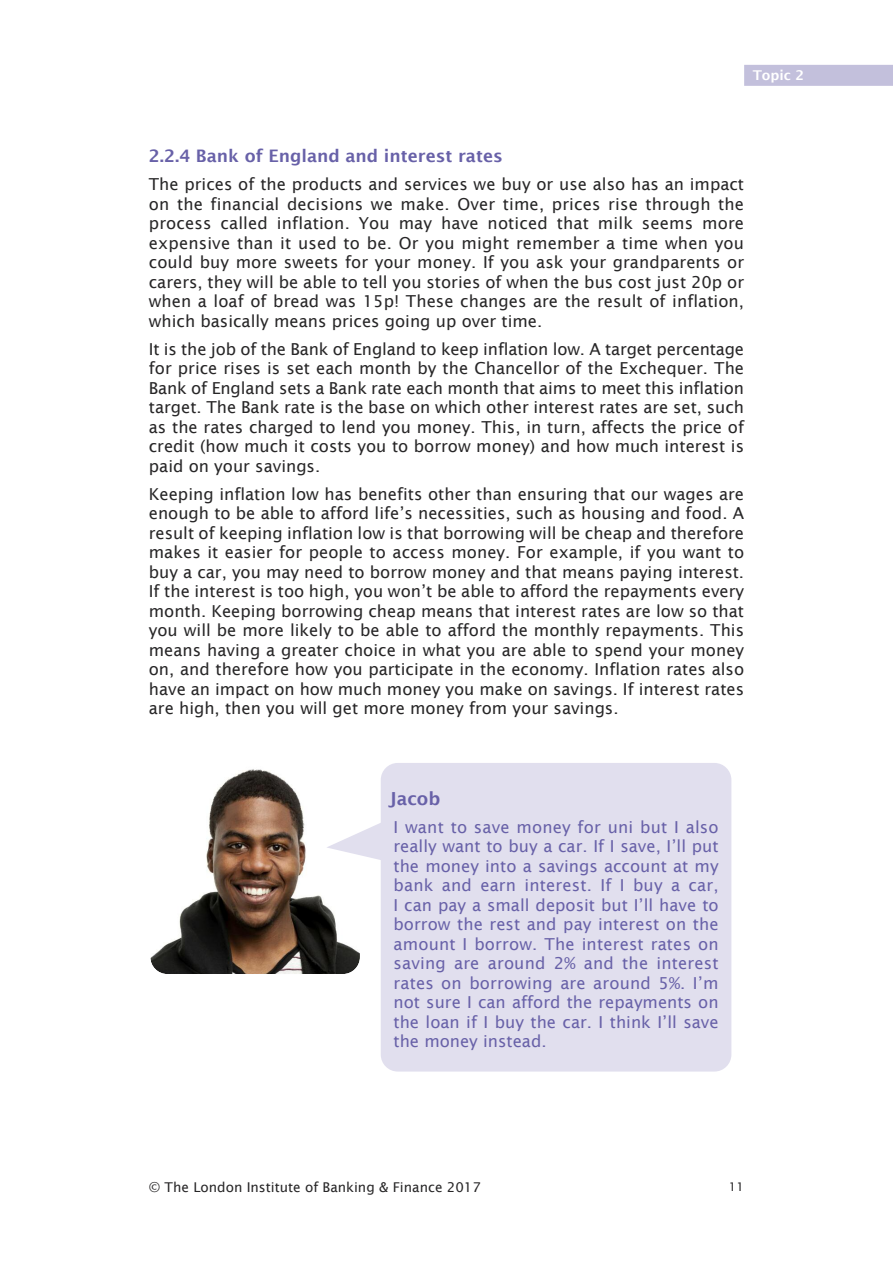
<style>
.page{position:relative;width:893px;height:1263px;background:#fff}
.page>*{position:absolute;margin:0;border:0;box-sizing:border-box;transform-origin:0 0}
.t1{font:600 18px "Lucida Sans";color:#6861a8}
.t2{font:600 17.25px "Lucida Sans";color:#6861a8}
.t3{font:16.5px/19.5px "Lucida Sans";color:#272627;text-align:justify}
.t4{font:16.5px/19.5px "Lucida Sans";color:#6861a8;text-align:justify}
.t5{font:13.5px "Lucida Sans";color:#272627}
.t6{font:600 13.5px "Lucida Sans";color:#fff}
.t7{font:12px "Lucida Sans";color:#272627}
</style>
<div class="page">
<div style="left:744px;top:65px;width:149px;height:21px;background:#c3c0dc"></div>
<div style="left:381px;top:763px;width:350px;height:308px;background:#e1dfee;border-radius:17px"></div>
<svg style="left:150px;top:769px;width:235px;height:205px"></svg>
<p class="t6" style="left:753px;top:67px;width:53px">Topic 2</p>
<p class="t2" style="left:149px;top:145px;width:356px">2.2.4 Bank of England and interest rates</p>
<p class="t3" style="left:149px;top:174px;width:597px">The prices of the products and services we buy or use also has an impact on the financial decisions we make. Over time, prices rise through the process called inflation. You may have noticed that milk seems more expensive than it used to be. Or you might remember a time when you could buy more sweets for your money. If you ask your grandparents or carers, they will be able to tell you stories of when the bus cost just 20p or when a loaf of bread was 15p! These changes are the result of inflation, which basically means prices going up over time.</p>
<p class="t3" style="left:149px;top:339px;width:597px">It is the job of the Bank of England to keep inflation low. A target percentage for price rises is set each month by the Chancellor of the Exchequer. The Bank of England sets a Bank rate each month that aims to meet this inflation target. The Bank rate is the base on which other interest rates are set, such as the rates charged to lend you money. This, in turn, affects the price of credit (how much it costs you to borrow money) and how much interest is paid on your savings.</p>
<p class="t3" style="left:149px;top:484px;width:597px">Keeping inflation low has benefits other than ensuring that our wages are enough to be able to afford life’s necessities, such as housing and food. A result of keeping inflation low is that borrowing will be cheap and therefore makes it easier for people to access money. For example, if you want to buy a car, you may need to borrow money and that means paying interest.<br>If the interest is too high, you won’t be able to afford the repayments every month. Keeping borrowing cheap means that interest rates are low so that you will be more likely to be able to afford the monthly repayments. This means having a greater choice in what you are able to spend your money on, and therefore how you participate in the economy. Inflation rates also have an impact on how much money you make on savings. If interest rates are high, then you will get more money from your savings.</p>
<p class="t1" style="left:389px;top:787px;width:53px">Jacob</p>
<p class="t4" style="left:393px;top:817px;width:327px">I want to save money for uni but I also really want to buy a car. If I save, I’ll put the money into a savings account at my bank and earn interest. If I buy a car, I can pay a small deposit but I’ll have to borrow the rest and pay interest on the amount I borrow. The interest rates on saving are around 2% and the interest rates on borrowing are around 5%. I’m not sure I can afford the repayments on the loan if I buy the car. I think I’ll save the money instead.</p>
<p class="t5" style="left:149px;top:1179px;width:334px">© The London Institute of Banking &amp; Finance 2017</p>
<p class="t7" style="left:729px;top:1179px;width:17px">11</p>
</div>
